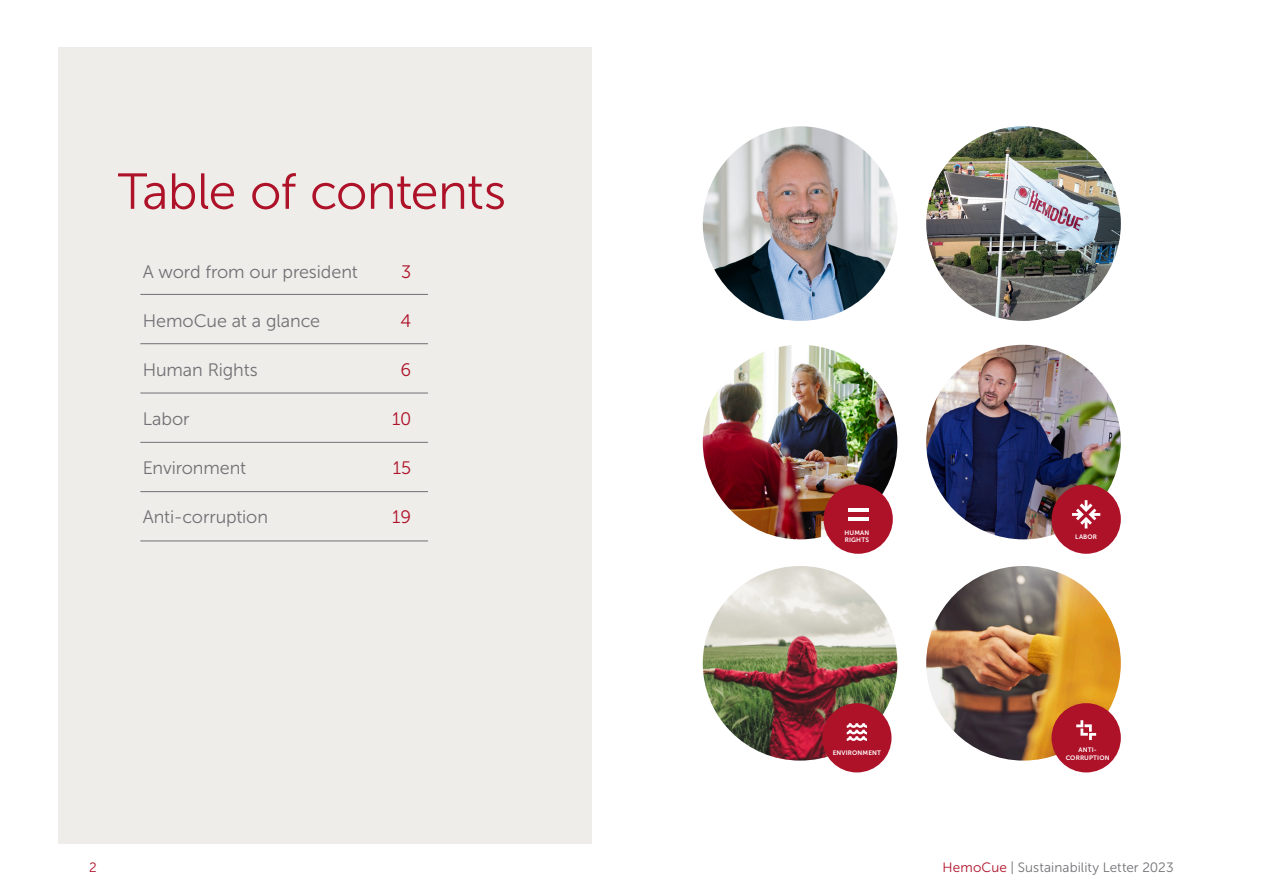
<style>
.page{position:relative;width:1263px;height:893px;background:#fff}
.page>*{position:absolute;margin:0;border:0;box-sizing:border-box;transform-origin:0 0}
.t1{font:50.4px "Museo Sans 300";letter-spacing:-.02em;color:#ae1229}
.t2{font:18px "Museo Sans 300";letter-spacing:-.005em;color:#717074}
.t3{font:18px "Museo Sans 300";color:#ae1229}
.t4{font:13.5px "Museo Sans 300";letter-spacing:.01em;color:#717074}
.t5{font:13.5px "Museo Sans 300";color:#ae1229}
.HEM_bodytext_black_MuseoSans_300_10_14_p{font:6.45px/7.4px "Museo Sans 700";letter-spacing:.02em;color:#fff}
.s1{color:#ae1229}
</style>
<div class="page">
<div style="left:58px;top:47px;width:534px;height:796px;background:#efedea"></div>
<img style="left:703px;top:126px;width:194px;height:195px;border-radius:97px">
<img style="left:703px;top:566px;width:194px;height:195px;border-radius:97px">
<img style="left:926px;top:126px;width:195px;height:195px;border-radius:97px">
<img style="left:703px;top:345px;width:194px;height:194px;border-radius:97px">
<img style="left:926px;top:345px;width:195px;height:194px;border-radius:97px">
<img style="left:926px;top:566px;width:195px;height:195px;border-radius:97px">
<div style="left:823px;top:484px;width:70px;height:70px;background:#ae1229;border-radius:50%"></div>
<hr style="left:848px;top:508px;width:20px;height:4px;background:#fff">
<hr style="left:848px;top:517px;width:20px;height:3px;background:#fff">
<div style="left:1051px;top:484px;width:70px;height:70px;background:#ae1229;border-radius:50%"></div>
<svg style="left:1072px;top:500px;width:28px;height:28px"></svg>
<div style="left:822px;top:703px;width:69px;height:69px;background:#ae1229;border-radius:50%"></div>
<svg style="left:847px;top:723px;width:20px;height:18px"></svg>
<div style="left:1051px;top:703px;width:70px;height:69px;background:#ae1229;border-radius:50%"></div>
<svg style="left:1076px;top:720px;width:20px;height:20px"></svg>
<hr style="left:140px;top:294px;width:288px;height:1px;background:#717074">
<hr style="left:140px;top:343px;width:288px;height:1px;background:#717074">
<hr style="left:140px;top:393px;width:288px;height:1px;background:#717074">
<hr style="left:140px;top:442px;width:288px;height:1px;background:#717074">
<hr style="left:140px;top:491px;width:288px;height:1px;background:#717074">
<hr style="left:140px;top:541px;width:288px;height:1px;background:#717074">
<p class="t1" style="left:118px;top:164px;width:390px">Table of contents</p>
<p class="t2" style="left:143px;top:262px;width:217px">A word from our president</p>
<p class="t3" style="left:401px;top:262px;width:12px">3</p>
<p class="t2" style="left:143px;top:311px;width:179px">HemoCue at a glance</p>
<p class="t3" style="left:400px;top:311px;width:12px">4</p>
<p class="t2" style="left:143px;top:360px;width:117px">Human Rights</p>
<p class="t3" style="left:401px;top:360px;width:12px">6</p>
<p class="t2" style="left:143px;top:409px;width:48px">Labor</p>
<p class="t3" style="left:392px;top:409px;width:21px">10</p>
<p class="t2" style="left:143px;top:458px;width:105px">Environment</p>
<p class="t3" style="left:393px;top:458px;width:20px">15</p>
<p class="t2" style="left:143px;top:507px;width:127px">Anti-corruption</p>
<p class="t3" style="left:392px;top:507px;width:20px">19</p>
<p class="HEM_bodytext_black_MuseoSans_300_10_14_p" style="left:844px;top:529px;width:26px">HUMAN<br>RIGHTS</p>
<p class="HEM_bodytext_black_MuseoSans_300_10_14_p" style="left:1075px;top:533px;width:23px">LABOR</p>
<p class="HEM_bodytext_black_MuseoSans_300_10_14_p" style="left:833px;top:749px;width:50px">ENVIRONMENT</p>
<p class="HEM_bodytext_black_MuseoSans_300_10_14_p" style="left:1066px;top:746px;width:45px;text-align:center">ANTI-<br>CORRUPTION</p>
<p class="t5" style="left:89px;top:860px;width:9px">2</p>
<p class="t4" style="left:942px;top:860px;width:233px"><span class="s1">HemoCue</span> | Sustainability Letter 2023</p>
</div>
